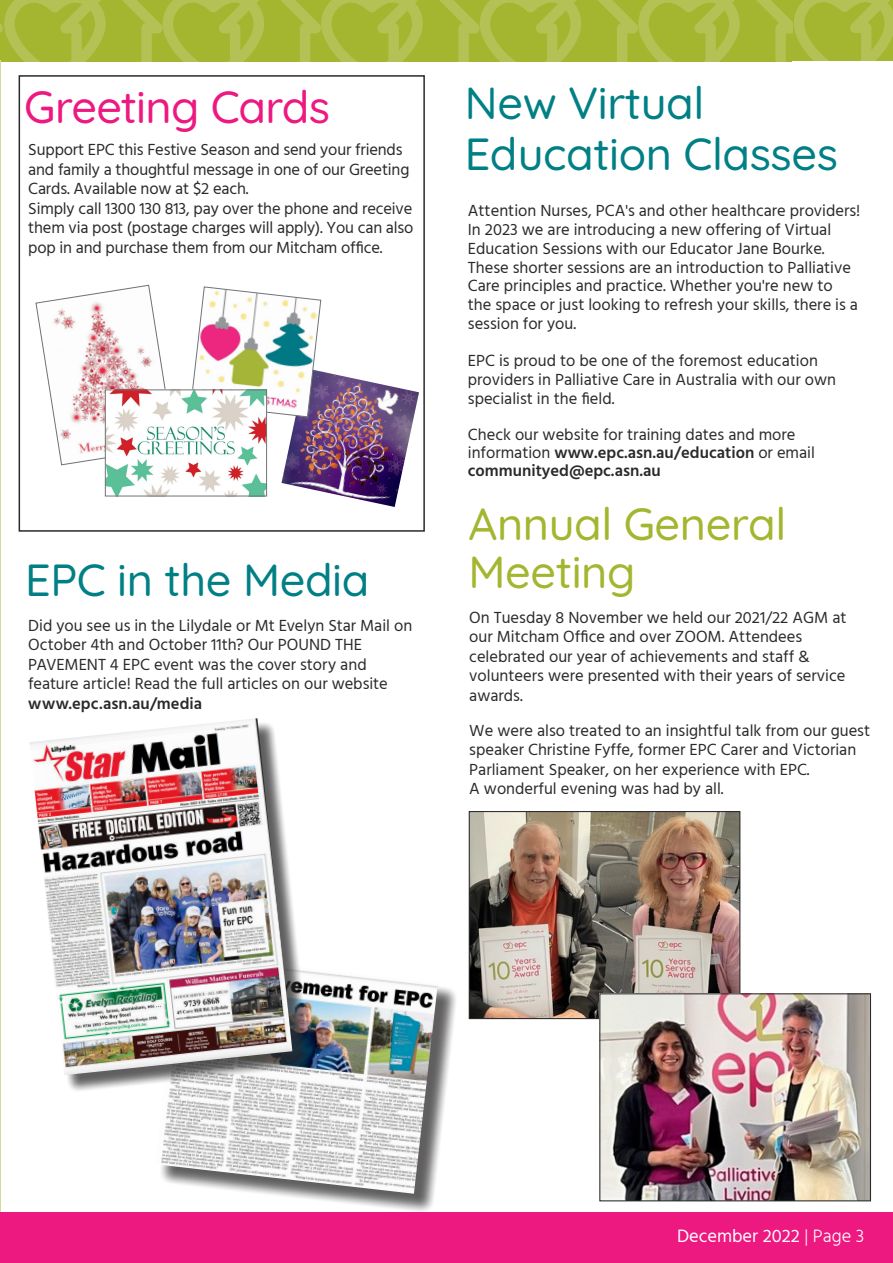
<style>
.page{position:relative;width:893px;height:1263px;background:#fff}
.page>*{position:absolute;margin:0;border:0;box-sizing:border-box;transform-origin:0 0}
.t1{font:300 45px/51px "Quicksand";letter-spacing:-.01em;color:#008085}
.t2{font:300 45px/48px "Quicksand";letter-spacing:-.01em;color:#a4b62f}
.t3{font:300 45px "Quicksand";letter-spacing:-.015em;color:#ed1880}
.t4{font:18.45px "Hind Vadodara";color:#fff}
.t5{font:16.5px/19.5px "Hind Vadodara";color:#2b292a}
.t6{font:600 16.5px/18px "Hind";color:#2b292a}
.s1{font-family:"Hind Vadodara";font-weight:400}
.s2{font-weight:300}
</style>
<div class="page">
<svg style="left:0;top:0;width:893px;height:82px"></svg>
<div style="left:792px;top:61px;width:101px;height:26px;background:#fff"></div>
<div style="left:0;top:1213px;width:893px;height:50px;background:#ed1880"></div>
<img style="left:281px;top:371px;width:138px;height:136px">
<svg style="left:36px;top:285px;width:139px;height:180px"></svg>
<svg style="left:191px;top:286px;width:130px;height:131px"></svg>
<img style="left:107px;top:392px;width:158px;height:102px">
<div style="left:105px;top:390px;width:162px;height:106px;border:1px solid #727376"></div>
<div style="left:19px;top:75px;width:406px;height:457px;border:2px solid #2b292a"></div>
<div style="left:159px;top:957px;width:300px;height:257px;background:#2b292a;opacity:.75"></div>
<img style="left:159px;top:957px;width:279px;height:237px">
<div style="left:32px;top:721px;width:279px;height:373px;background:#2b292a;opacity:.75"></div>
<img style="left:29px;top:718px;width:263px;height:357px">
<img style="left:471px;top:813px;width:267px;height:204px">
<div style="left:469px;top:811px;width:271px;height:208px;border:1px solid #2b292a"></div>
<img style="left:601px;top:995px;width:268px;height:204px">
<div style="left:599px;top:993px;width:272px;height:208px;border:1px solid #2b292a"></div>
<h1 class="t3" style="left:24px;top:87px;width:308px">Greeting Cards</h1>
<p class="t5" style="left:28px;top:141px;width:387px">Support EPC this Festive Season and send your friends and family a thoughtful message in one of our Greeting Cards. Available now at $2 each.<br>Simply call 1300 130 813, pay over the phone and receive them via post (postage charges will apply). You can also pop in and purchase them from our Mitcham office.</p>
<h1 class="t1" style="left:25px;top:557px;width:346px">EPC in the Media</h1>
<p class="t5" style="left:28px;top:615px;width:385px">Did you see us in the Lilydale or Mt Evelyn Star Mail on October 4th and October 11th? Our POUND THE PAVEMENT 4 EPC event was the cover story and feature article! Read the full articles on our website</p>
<p class="t6" style="left:28px;top:695px;width:175px">www.epc.asn.au/media</p>
<h1 class="t1" style="left:465px;top:80px;width:375px">New Virtual<br>Education Classes</h1>
<p class="t5" style="left:468px;top:202px;width:394px;line-height:18.8px">Attention Nurses, PCA's and other healthcare providers!<br>In 2023 we are introducing a new offering of Virtual Education Sessions with our Educator Jane Bourke.<br>These shorter sessions are an introduction to Palliative Care principles and practice. Whether you're new to the space or just looking to refresh your skills, there is a session for you.</p>
<p class="t5" style="left:468px;top:352px;width:370px;line-height:18.8px">EPC is proud to be one of the foremost education providers in Palliative Care in Australia with our own specialist in the field.</p>
<p class="t5" style="left:468px;top:425px;width:329px">Check our website for training dates and more</p>
<p class="t6" style="left:468px;top:444px;width:349px"><span class="s1">information</span> www.epc.asn.au/education <span class="s1">or email </span>communityed@epc.asn.au</p>
<h1 class="t2" style="left:469px;top:503px;width:319px">Annual General<br>Meeting</h1>
<p class="t5" style="left:469px;top:608px;width:379px">On Tuesday 8 November we held our 2021/22 AGM at our Mitcham Office and over ZOOM. Attendees celebrated our year of achievements and staff &amp; volunteers were presented with their years of service awards.</p>
<p class="t5" style="left:469px;top:721px;width:402px">We were also treated to an insightful talk from our guest speaker Christine Fyffe, former EPC Carer and Victorian Parliament Speaker, on her experience with EPC.<br>A wonderful evening was had by all.</p>
<p class="t4" style="left:677px;top:1227px;width:189px">December 2022 <span class="s2">| Page 3</span></p>
</div>
